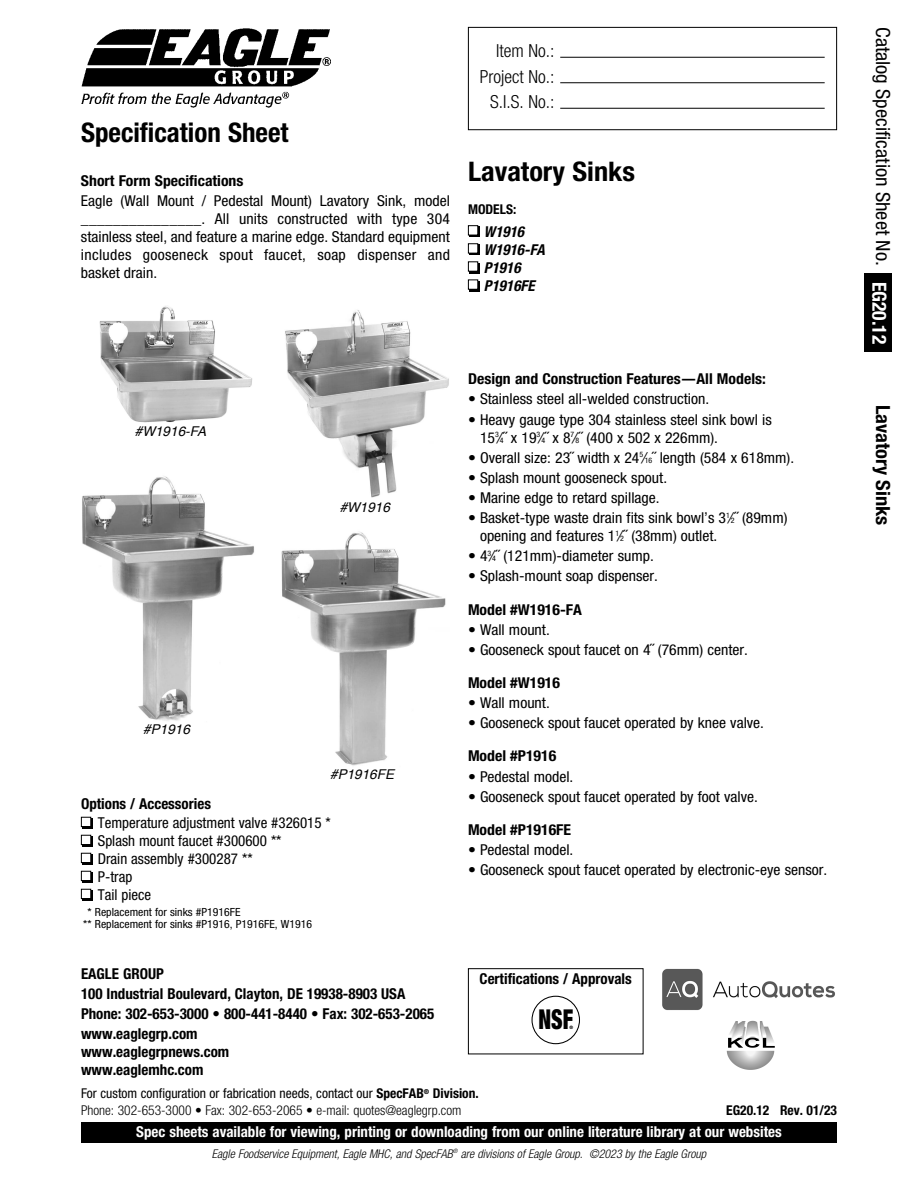
<style>
.page{position:relative;width:918px;height:1188px;background:#fff}
.page>*{position:absolute;margin:0;border:0;box-sizing:border-box;transform-origin:0 0}
.t1{font:900 condensed 27.45px "Helvetica Neue LT Pro";color:#000;scale:.78 1}
.t2{font:700 condensed 27px "Helvetica Neue LT Pro";color:#000}
.t3{font:700 condensed 27px "Helvetica Neue LT Pro";color:#000;scale:1.05 1}
.t4{font:condensed 19.5px "Helvetica Neue LT Pro";color:#000;scale:1.05 1}
.t5{font:700 condensed 19.5px "Helvetica Neue LT Pro";color:#000;scale:1.05 1}
.t6{font:300 condensed 18px/25.5px "Helvetica Neue LT Pro";color:#000;text-align:right}
.t7{font:condensed 15px/18px "Helvetica Neue LT Pro";color:#000;scale:1.05 1}
.t8{font:700 condensed 15px/20.1px "Helvetica Neue LT Pro";color:#000}
.t9{font:700 condensed 15px "Helvetica Neue LT Pro";color:#000;scale:1.05 1}
.t10{font:condensed 15px/18px "Helvetica Neue LT Pro";color:#000}
.t11{font:700 condensed 15px "Helvetica Neue LT Pro";color:#fff}
.t12{font:italic 700 condensed 15px/18px "Helvetica Neue LT Pro";color:#000}
.t13{font:300 condensed 13.5px/16.2px "Helvetica Neue LT Pro";color:#000}
.t14{font:italic 13.5px "Helvetica";color:#000}
.t15{font:700 condensed 13.5px "Helvetica Neue LT Pro";color:#000}
.t16{font:italic 300 condensed 12px "Helvetica Neue LT Pro";color:#000}
.t17{font:condensed 11.25px/12px "Helvetica Neue LT Pro";color:#000;scale:1.05 1}
.t18{font:900 condensed 4.65px "Helvetica Neue LT Pro";color:#000}
.s1{font-size:7.5px}
.s2{font-weight:400}
.s3{font-weight:700}
.s4{font-weight:700;color:#fff}
</style>
<div class="page">
<div style="left:864px;top:274px;width:28px;height:78px;background:#000"></div>
<div style="left:468px;top:27px;width:369px;height:103px;border:1px solid #000"></div>
<hr style="left:560px;top:82px;width:265px;height:1px;background:#000">
<hr style="left:560px;top:57px;width:265px;height:1px;background:#000">
<hr style="left:560px;top:108px;width:265px;height:1px;background:#000">
<img style="left:81px;top:28px;width:250px;height:79px">
<div style="left:470px;top:227px;width:10px;height:10px;background:#000"></div>
<div style="left:469px;top:226px;width:8px;height:9px;background:#fff"></div>
<div style="left:468px;top:225px;width:10px;height:10px;border:1px solid #000"></div>
<div style="left:470px;top:245px;width:10px;height:10px;background:#000"></div>
<div style="left:469px;top:244px;width:8px;height:9px;background:#fff"></div>
<div style="left:468px;top:243px;width:10px;height:10px;border:1px solid #000"></div>
<div style="left:470px;top:263px;width:10px;height:10px;background:#000"></div>
<div style="left:469px;top:262px;width:8px;height:9px;background:#fff"></div>
<div style="left:468px;top:261px;width:10px;height:11px;border:1px solid #000"></div>
<div style="left:470px;top:281px;width:10px;height:10px;background:#000"></div>
<div style="left:469px;top:280px;width:8px;height:9px;background:#fff"></div>
<div style="left:468px;top:280px;width:10px;height:10px;border:1px solid #000"></div>
<div style="left:82px;top:818px;width:11px;height:10px;background:#000"></div>
<div style="left:82px;top:818px;width:8px;height:8px;background:#fff"></div>
<div style="left:81px;top:817px;width:10px;height:10px;border:1px solid #000"></div>
<div style="left:82px;top:836px;width:11px;height:10px;background:#000"></div>
<div style="left:82px;top:836px;width:8px;height:8px;background:#fff"></div>
<div style="left:81px;top:835px;width:10px;height:10px;border:1px solid #000"></div>
<div style="left:82px;top:854px;width:11px;height:10px;background:#000"></div>
<div style="left:82px;top:854px;width:8px;height:8px;background:#fff"></div>
<div style="left:81px;top:853px;width:10px;height:10px;border:1px solid #000"></div>
<div style="left:82px;top:872px;width:11px;height:10px;background:#000"></div>
<div style="left:82px;top:872px;width:8px;height:8px;background:#fff"></div>
<div style="left:81px;top:871px;width:10px;height:10px;border:1px solid #000"></div>
<div style="left:82px;top:890px;width:11px;height:10px;background:#000"></div>
<div style="left:82px;top:890px;width:8px;height:8px;background:#fff"></div>
<div style="left:81px;top:889px;width:10px;height:10px;border:1px solid #000"></div>
<img style="left:99px;top:306px;width:153px;height:117px">
<img style="left:285px;top:310px;width:164px;height:188px">
<img style="left:82px;top:476px;width:172px;height:245px">
<img style="left:281px;top:532px;width:165px;height:234px">
<div style="left:81px;top:1122px;width:756px;height:21px;background:#000"></div>
<img style="left:726px;top:1020px;width:49px;height:50px">
<img style="left:662px;top:968px;width:173px;height:42px">
<div style="left:468px;top:968px;width:175px;height:86px;border:1px solid #000"></div>
<svg style="left:532px;top:996px;width:48px;height:48px"></svg>
<h2 class="t2" style="left:81px;top:123px;width:209px">Specification Sheet</h2>
<p class="t9" style="left:81px;top:176px;width:156px">Short Form Specifications</p>
<p class="t7" style="left:81px;top:193px;width:353px;text-align:justify">Eagle (Wall Mount / Pedestal Mount) Lavatory Sink, model _______________. All units constructed with type 304 stainless steel, and feature a marine edge. Standard equipment includes gooseneck spout faucet, soap dispenser and basket drain.</p>
<p class="t6" style="left:480px;top:39px;width:76px">Item No.:<br>Project No.:<br>S.I.S. No.:</p>
<h2 class="t3" style="left:468px;top:162px;width:161px">Lavatory Sinks</h2>
<p class="t15" style="left:468px;top:204px;width:50px">MODELS:</p>
<p class="t12" style="left:484px;top:222px;width:63px">W1916<br>W1916-FA<br>P1916<br>P1916FE</p>
<p class="t14" style="left:135px;top:426px;width:73px">#W1916-FA</p>
<p class="t14" style="left:143px;top:723px;width:48px">#P1916</p>
<p class="t14" style="left:340px;top:502px;width:52px">#W1916</p>
<p class="t14" style="left:330px;top:768px;width:65px">#P1916FE</p>
<p class="t8" style="left:81px;top:795px;width:132px">Options / Accessories</p>
<p class="t10" style="left:98px;top:815px;width:235px">Temperature adjustment valve #326015 *<br>Splash mount faucet #300600 **<br>Drain assembly #300287 **<br>P-trap<br>Tail piece</p>
<p class="t17" style="left:83px;top:907px;width:220px;text-indent:4px">* Replacement for sinks #P1916FE<br>** Replacement for sinks #P1916, P1916FE, W1916</p>
<p class="t8" style="left:81px;top:965px;width:355px">EAGLE GROUP<br>100 Industrial Boulevard, Clayton, DE 19938-8903 USA Phone: 302-653-3000 • 800-441-8440 • Fax: 302-653-2065 www.eaglegrp.com</p>
<p class="t8" style="left:81px;top:1045px;width:150px;line-height:18px">www.eaglegrpnews.com www.eaglemhc.com</p>
<p class="t9" style="left:468px;top:374px;width:285px">Design and Construction Features—All Models:</p>
<p class="t7" style="left:468px;top:391px;width:231px">• Stainless steel all-welded construction.</p>
<p class="t7" style="left:480px;top:412px;width:279px;text-indent:-12px">• Heavy gauge type 304 stainless steel sink bowl is<br>15<sup>3</sup>⁄<span class="s1">4</span>˝ x 19<sup>3</sup>⁄<span class="s1">4</span>˝ x 8<sup>7</sup>⁄<span class="s1">8</span>˝ (400 x 502 x 226mm).</p>
<p class="t7" style="left:468px;top:450px;width:312px">• Overall size: 23˝ width x 24<sup>5</sup>⁄<span class="s1">16</span>˝ length (584 x 618mm).</p>
<p class="t7" style="left:468px;top:470px;width:191px">• Splash mount gooseneck spout.</p>
<p class="t7" style="left:468px;top:490px;width:184px">• Marine edge to retard spillage.</p>
<p class="t7" style="left:480px;top:510px;width:294px;text-indent:-12px">• Basket-type waste drain fits sink bowl’s 3<sup>1</sup>⁄<span class="s1">2</span>˝ (89mm) opening and features 1<sup>1</sup>⁄<span class="s1">2</span>˝ (38mm) outlet.</p>
<p class="t7" style="left:468px;top:548px;width:179px">• 4<sup>3</sup>⁄<span class="s1">4</span>˝ (121mm)-diameter sump.</p>
<p class="t7" style="left:468px;top:569px;width:182px">• Splash-mount soap dispenser.</p>
<p class="t9" style="left:468px;top:604px;width:110px">Model #W1916-FA</p>
<p class="t7" style="left:468px;top:622px;width:79px">• Wall mount.</p>
<p class="t7" style="left:468px;top:642px;width:268px">• Gooseneck spout faucet on 4˝ (76mm) center.</p>
<p class="t9" style="left:468px;top:677px;width:89px">Model #W1916</p>
<p class="t7" style="left:468px;top:695px;width:79px">• Wall mount.</p>
<p class="t7" style="left:468px;top:715px;width:283px">• Gooseneck spout faucet operated by knee valve.</p>
<p class="t9" style="left:468px;top:751px;width:86px">Model #P1916</p>
<p class="t7" style="left:468px;top:769px;width:102px">• Pedestal model.</p>
<p class="t7" style="left:468px;top:789px;width:278px">• Gooseneck spout faucet operated by foot valve.</p>
<p class="t9" style="left:468px;top:824px;width:100px">Model #P1916FE</p>
<p class="t7" style="left:468px;top:842px;width:102px">• Pedestal model.</p>
<p class="t7" style="left:468px;top:862px;width:344px">• Gooseneck spout faucet operated by electronic-eye sensor.</p>
<p class="t8" style="left:480px;top:970px;width:154px">Certifications / Approvals</p>
<h1 class="t1" style="left:538px;top:1004px;width:46px">NSF</h1>
<p class="t18" style="left:569px;top:1025px;width:5px">®</p>
<p class="t13" style="left:81px;top:1086px;width:399px"><span class="s2">For custom configuration or fabrication needs, contact our</span> <span class="s3">SpecFAB</span><sup>®</sup> <span class="s3">Division.<br></span>Phone: 302-653-3000 • Fax: 302-653-2065 • e-mail: quotes@eaglegrp.com</p>
<p class="t16" style="left:212px;top:1149px;width:496px">Eagle Foodservice Equipment, Eagle MHC, and SpecFAB<sup>®</sup> are divisions of Eagle Group. ©2023 by the Eagle Group</p>
<p class="t15" style="left:726px;top:1105px;width:112px">EG20.12 Rev. 01/23</p>
<p class="t11" style="left:136px;top:1126px;width:647px">Spec sheets available for viewing, printing or downloading from our online literature library at our websites</p>
<h3 class="t4" style="left:890px;top:27px;width:303px;rotate:90deg">Catalog Specification Sheet No. <span class="s4">EG20.12</span></h3>
<h3 class="t5" style="left:890px;top:405px;width:116px;rotate:90deg">Lavatory Sinks</h3>
</div>
